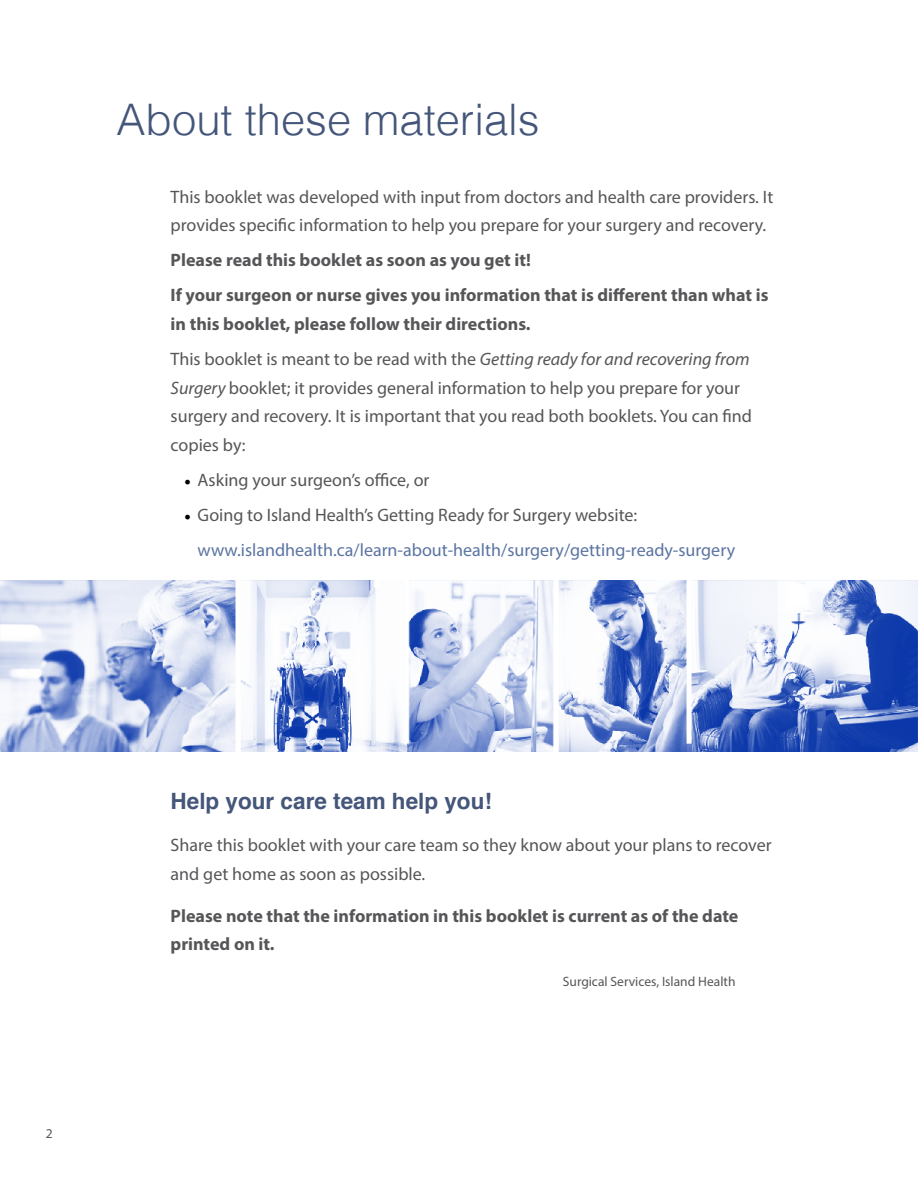
<style>
.page{position:relative;width:918px;height:1188px;background:#fff}
.page>*{position:absolute;margin:0;border:0;box-sizing:border-box;transform-origin:0 0}
.t1{font:300 43.5px "Helvetica";color:#44567a}
.t2{font:700 22.5px "Helvetica";color:#44567a}
.t3{font:18px/28.5px "Myriad Pro";color:#565659}
.t4{font:700 18px/35.2px "Myriad Pro";color:#565659}
.t5{font:18px/35.2px "Myriad Pro";color:#5b74a2}
.t6{font:13.5px "Myriad Pro";color:#565659}
.s1{font-weight:400}
.s2{font-weight:400;font-style:italic}
.s3{font-style:italic}
.s4{font-family:"Minion Pro";color:#000}
.s5{color:#565659}
</style>
<div class="page">
<img style="left:0;top:581px;width:918px;height:171px">
<h1 class="t1" style="left:117px;top:82px;width:425px">About these materials</h1>
<p class="t3" style="left:171px;top:182px;width:604px">This booklet was developed with input from doctors and health care providers. It provides specific information to help you prepare for your surgery and recovery.</p>
<p class="t4" style="left:171px;top:242px;width:599px">Please read this booklet as soon as you get it!<br>If your surgeon or nurse gives you information that is different than what is</p>
<p class="t4" style="left:171px;top:306px;width:580px">in this booklet, please follow their directions.<br><span class="s1">This booklet is meant to be read with the</span> <span class="s2">Getting ready for and recovering from</span></p>
<p class="t3" style="left:171px;top:373px;width:583px"><span class="s3">Surgery</span> booklet; it provides general information to help you prepare for your surgery and recovery. It is important that you read both booklets. You can find copies by:</p>
<p class="t3" style="left:184px;top:465px;width:247px"><span class="s4">•</span> Asking your surgeon’s office, or</p>
<p class="t5" style="left:198px;top:497px;width:539px;text-indent:-14px"><span class="s4">•</span> <span class="s5">Going to Island Health’s Getting Ready for Surgery website: </span>www.islandhealth.ca/learn-about-health/surgery/getting-ready-surgery</p>
<p class="t6" style="left:46px;top:1125px;width:8px">2</p>
<p class="t2" style="left:171px;top:783px;width:323px">Help your care team help you!</p>
<p class="t3" style="left:171px;top:831px;width:603px">Share this booklet with your care team so they know about your plans to recover and get home as soon as possible.</p>
<p class="t4" style="left:171px;top:901px;width:569px;line-height:28.5px">Please note that the information in this booklet is current as of the date printed on it.</p>
<p class="t6" style="left:563px;top:973px;width:174px">Surgical Services, Island Health</p>
</div>
